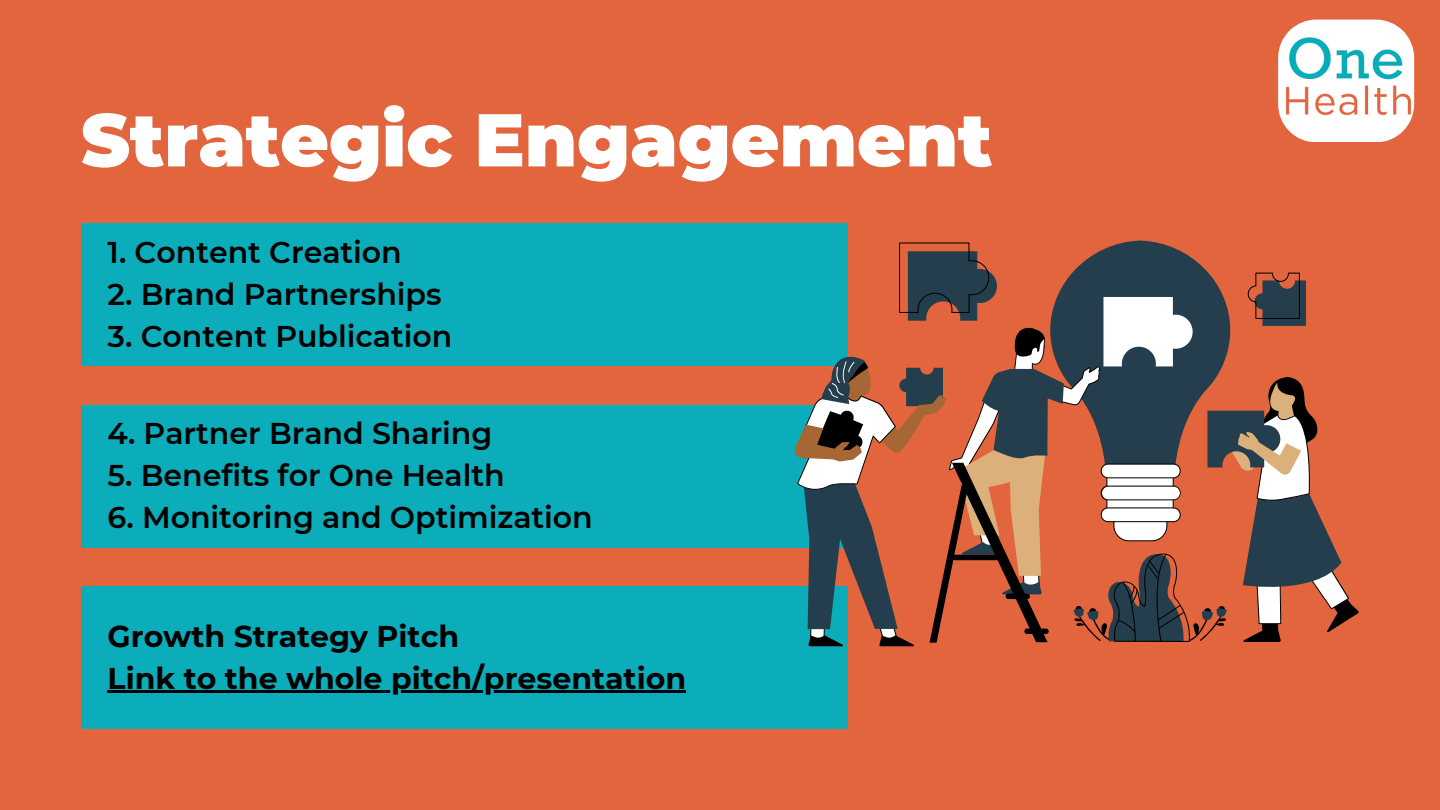
<style>
.page{position:relative;width:1440px;height:810px;background:#e3653d}
.page>*{position:absolute;margin:0;border:0;box-sizing:border-box;transform-origin:0 0}
.t1{font:900 74.6px "Montserrat";color:#fff}
.t2{font:600 30px "Montserrat";color:#000}
.t3{font:700 30px "Montserrat";color:#000}
</style>
<div class="page">
<div style="left:81px;top:224px;width:766px;height:142px;background:#0badba"></div>
<div style="left:81px;top:405px;width:766px;height:143px;background:#0badba"></div>
<div style="left:81px;top:587px;width:766px;height:142px;background:#0badba"></div>
<svg style="left:794px;top:241px;width:565px;height:405px"></svg>
<hr style="left:108px;top:690px;width:578px;height:2px;background:#000">
<svg style="left:1281px;top:20px;width:130px;height:122px"></svg>
<img style="left:1278px;top:33px;width:136px;height:86px">
<p class="t1" style="left:81px;top:94px;width:913px">Strategic Engagement</p>
<p class="t2" style="left:108px;top:234px;width:296px">1. Content Creation</p>
<p class="t2" style="left:108px;top:276px;width:335px">2. Brand Partnerships</p>
<p class="t2" style="left:108px;top:318px;width:346px">3. Content Publication</p>
<p class="t2" style="left:108px;top:415px;width:386px">4. Partner Brand Sharing</p>
<p class="t2" style="left:108px;top:457px;width:399px">5. Benefits for One Health</p>
<p class="t2" style="left:108px;top:499px;width:487px">6. Monitoring and Optimization</p>
<p class="t3" style="left:108px;top:618px;width:353px">Growth Strategy Pitch</p>
<p class="t3" style="left:108px;top:659px;width:580px">Link to the whole pitch/presentation</p>
</div>
